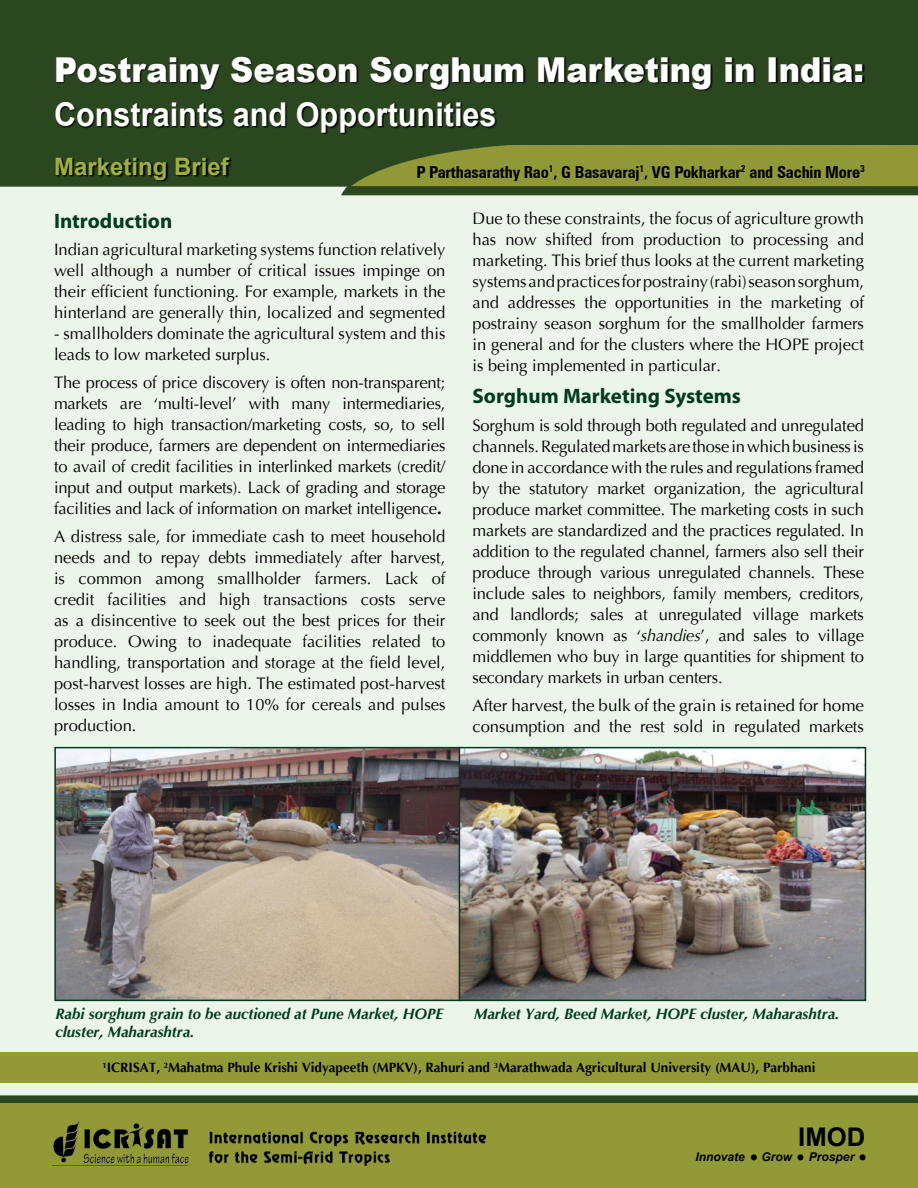
<style>
.page{position:relative;width:918px;height:1188px;background:#fff}
.page>*{position:absolute;margin:0;border:0;box-sizing:border-box;transform-origin:0 0}
.t1{font:900 34.35px "Arial";color:#fff;scale:.93 1}
.t2{font:700 32.85px "Arial";color:#fff;scale:.93 1}
.t3{font:700 25.65px "Arial";color:#000}
.t4{font:700 24px "Arial";color:#a0af3f}
.t5{font:700 21px "Myriad Pro";color:#003b1f}
.t6{font:16.5px/21px "Optima";color:#000;text-align:justify}
.t7{font:700 condensed 16.5px "Zurich BT";letter-spacing:-.01em;color:#000}
.t8{font:italic 700 15px/18px "Optima";color:#003b1f}
.t9{font:700 13.5px "Optima";color:#000}
.t10{font:italic 700 12px "Arial";color:#000}
.t11{font:700 condensed 9.6px "Zurich BT";color:#000}
.s1{font-weight:700}
.s2{font-style:italic}
</style>
<div class="page">
<img style="left:0;top:0;width:918px;height:1188px">
<img style="left:52px;top:1119px;width:434px;height:47px">
<svg style="left:751px;top:1154px;width:6px;height:6px"></svg>
<div style="left:797px;top:1154px;width:7px;height:6px;background:#000;border-radius:50%"></div>
<svg style="left:860px;top:1154px;width:6px;height:6px"></svg>
<svg style="left:56px;top:158px;width:176px;height:24px;background:#1c2e14"></svg>
<svg style="left:56px;top:57px;width:810px;height:78px;background:#213718"></svg>
<img style="left:57px;top:750px;width:402px;height:248px">
<div style="left:54px;top:747px;width:408px;height:254px;border:2px solid #003b1f"></div>
<img style="left:462px;top:750px;width:401px;height:248px">
<div style="left:459px;top:747px;width:407px;height:254px;border:2px solid #003b1f"></div>
<div style="left:0;top:1052px;width:918px;height:31px;background:#929937"></div>
<h1 class="t1" style="left:54px;top:44px;width:873px">Postrainy Season Sorghum Marketing in India:</h1>
<h2 class="t2" style="left:54px;top:92px;width:478px">Constraints and Opportunities</h2>
<h3 class="t4" style="left:54px;top:151px;width:176px">Marketing Brief</h3>
<p class="t11" style="left:860px;top:163px;width:6px">3</p>
<p class="t7" style="left:416px;top:162px;width:445px">P Parthasarathy Rao<sup>1</sup>, G Basavaraj<sup>1</sup>, VG Pokharkar<sup>2</sup> and Sachin More</p>
<p class="t5" style="left:54px;top:207px;width:120px">Introduction</p>
<p class="t6" style="left:54px;top:240px;width:393px">Indian agricultural marketing systems function relatively well although a number of critical issues impinge on their efficient functioning. For example, markets in the hinterland are generally thin, localized and segmented</p>
<p class="t6" style="left:54px;top:324px;width:393px">- smallholders dominate the agricultural system and this leads to low marketed surplus.</p>
<p class="t6" style="left:54px;top:372px;width:393px">The process of price discovery is often non-transparent; markets are ‘multi-level’ with many intermediaries, leading to high transaction/marketing costs, so, to sell their produce, farmers are dependent on intermediaries to avail of credit facilities in interlinked markets (credit/ input and output markets). Lack of grading and storage facilities and lack of information on market intelligence<span class="s1">.</span></p>
<p class="t6" style="left:54px;top:526px;width:393px">A distress sale, for immediate cash to meet household needs and to repay debts immediately after harvest, is common among smallholder farmers. Lack of credit facilities and high transactions costs serve as a disincentive to seek out the best prices for their produce. Owing to inadequate facilities related to handling, transportation and storage at the field level, post-harvest losses are high. The estimated post-harvest losses in India amount to 10% for cereals and pulses production.</p>
<p class="t6" style="left:473px;top:209px;width:393px">Due to these constraints, the focus of agriculture growth has now shifted from production to processing and marketing. This brief thus looks at the current marketing systems and practices for postrainy (rabi) season sorghum, and addresses the opportunities in the marketing of postrainy season sorghum for the smallholder farmers in general and for the clusters where the HOPE project is being implemented in particular.</p>
<p class="t5" style="left:472px;top:382px;width:270px">Sorghum Marketing Systems</p>
<p class="t6" style="left:472px;top:415px;width:393px">Sorghum is sold through both regulated and unregulated channels. Regulated markets are those in which business is done in accordance with the rules and regulations framed by the statutory market organization, the agricultural produce market committee. The marketing costs in such markets are standardized and the practices regulated. In addition to the regulated channel, farmers also sell their produce through various unregulated channels. These include sales to neighbors, family members, creditors, and landlords; sales at unregulated village markets commonly known as ‘<span class="s2">shandies</span>’, and sales to village middlemen who buy in large quantities for shipment to secondary markets in urban centers.</p>
<p class="t6" style="left:472px;top:695px;width:393px">After harvest, the bulk of the grain is retained for home consumption and the rest sold in regulated markets</p>
<p class="t8" style="left:56px;top:1005px;width:389px">Rabi sorghum grain to be auctioned at Pune Market, HOPE cluster, Maharashtra.</p>
<p class="t8" style="left:474px;top:1005px;width:367px">Market Yard, Beed Market, HOPE cluster, Maharashtra.</p>
<p class="t9" style="left:102px;top:1059px;width:715px"><sup>1</sup>ICRISAT, <sup>2</sup>Mahatma Phule Krishi Vidyapeeth (MPKV), Rahuri and <sup>3</sup>Marathwada Agricultural University (MAU), Parbhani</p>
<h3 class="t3" style="left:798px;top:1120px;width:69px">IMOD</h3>
<p class="t10" style="left:695px;top:1148px;width:51px">Innovate</p>
<p class="t10" style="left:762px;top:1148px;width:32px">Grow</p>
<p class="t10" style="left:809px;top:1148px;width:47px">Prosper</p>
</div>
